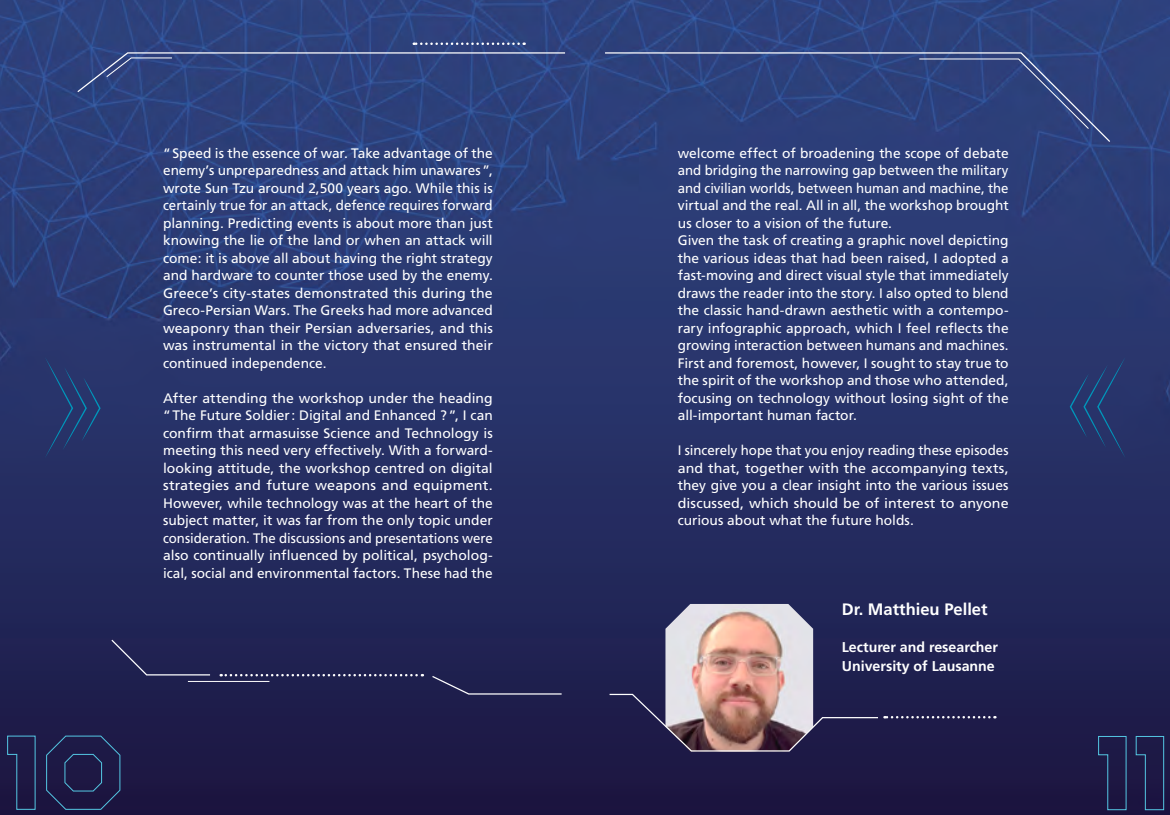
<style>
.page{position:relative;width:1170px;height:815px;background:#fff}
.page>*{position:absolute;margin:0;border:0;box-sizing:border-box;transform-origin:0 0}
.t1{font:700 16.5px "Frutiger";color:#fff}
.t2{font:700 14.12px/19.4px "Frutiger";color:#fff}
.t3{font:13.75px/17.5px "Frutiger";color:#fff;text-align:justify}
</style>
<div class="page">
<img style="left:0;top:0;width:1169px;height:815px">
<img style="left:665px;top:604px;width:148px;height:89px">
<svg style="left:76px;top:52px;width:490px;height:41px;background:#344983"></svg>
<svg style="left:414px;top:43px;width:110px;height:2px"></svg>
<div style="left:110px;top:638px;width:101px;height:38px;background:#202252"></div>
<svg style="left:221px;top:674px;width:202px;height:2px"></svg>
<hr style="left:188px;top:681px;width:81px;height:1px;background:#fff">
<svg style="left:431px;top:675px;width:132px;height:20px;background:#2c2d58"></svg>
<svg style="left:45px;top:357px;width:56px;height:101px;background:#25376d"></svg>
<svg style="left:1069px;top:357px;width:56px;height:101px;background:#26376d"></svg>
<svg style="left:603px;top:52px;width:508px;height:91px;background:#30447e"></svg>
<svg style="left:918px;top:58px;width:171px;height:71px;background:#32457f"></svg>
<svg style="left:608px;top:693px;width:387px;height:59px;background:#504460"></svg>
<svg style="left:7px;top:735px;width:29px;height:75px;background:#212752"></svg>
<svg style="left:45px;top:735px;width:76px;height:75px;background:#20224d"></svg>
<svg style="left:1097px;top:735px;width:29px;height:76px;background:#20234e"></svg>
<svg style="left:1135px;top:735px;width:29px;height:76px;background:#212651"></svg>
<p class="t3" style="left:163px;top:144px;width:331px">“Speed is the essence of war. Take advantage of the enemy’s unpreparedness and attack him unawares”, wrote Sun Tzu around 2,500 years ago. While this is certainly true for an attack, defence requires forward planning. Predicting events is about more than just knowing the lie of the land or when an attack will come: it is above all about having the right strategy and hardware to counter those used by the enemy.<br>Greece’s city-states demonstrated this during the Greco-Persian Wars. The Greeks had more advanced weaponry than their Persian adversaries, and this was instrumental in the victory that ensured their continued independence.</p>
<p class="t3" style="left:163px;top:389px;width:331px">After attending the workshop under the heading “The Future Soldier: Digital and Enhanced ?”, I can confirm that armasuisse Science and Technology is meeting this need very effectively. With a forward&shy;looking attitude, the workshop centred on digital strategies and future weapons and equipment.<br>However, while technology was at the heart of the subject matter, it was far from the only topic under consideration. The discussions and presentations were also continually influenced by political, psycholog&shy;ical, social and environmental factors. These had the</p>
<p class="t3" style="left:677px;top:144px;width:332px;text-align:left">welcome effect of broadening the scope of debate and bridging the narrowing gap between the military and civilian worlds, between human and machine, the virtual and the real. All in all, the workshop brought us closer to a vision of the future.<br>Given the task of creating a graphic novel depicting the various ideas that had been raised, I adopted a fast-moving and direct visual style that immediately draws the reader into the story. I also opted to blend the classic hand-drawn aesthetic with a contempo&shy;rary infographic approach, which I feel reflects the growing interaction between humans and machines.<br>First and foremost, however, I sought to stay true to the spirit of the workshop and those who attended, focusing on technology without losing sight of the all-important human factor.</p>
<p class="t3" style="left:677px;top:442px;width:332px">I sincerely hope that you enjoy reading these episodes and that, together with the accompanying texts, they give you a clear insight into the various issues discussed, which should be of interest to anyone curious about what the future holds.</p>
<p class="t1" style="left:841px;top:599px;width:147px">Dr. Matthieu Pellet</p>
<p class="t2" style="left:841px;top:637px;width:158px">Lecturer and researcher<br>University of Lausanne</p>
</div>
